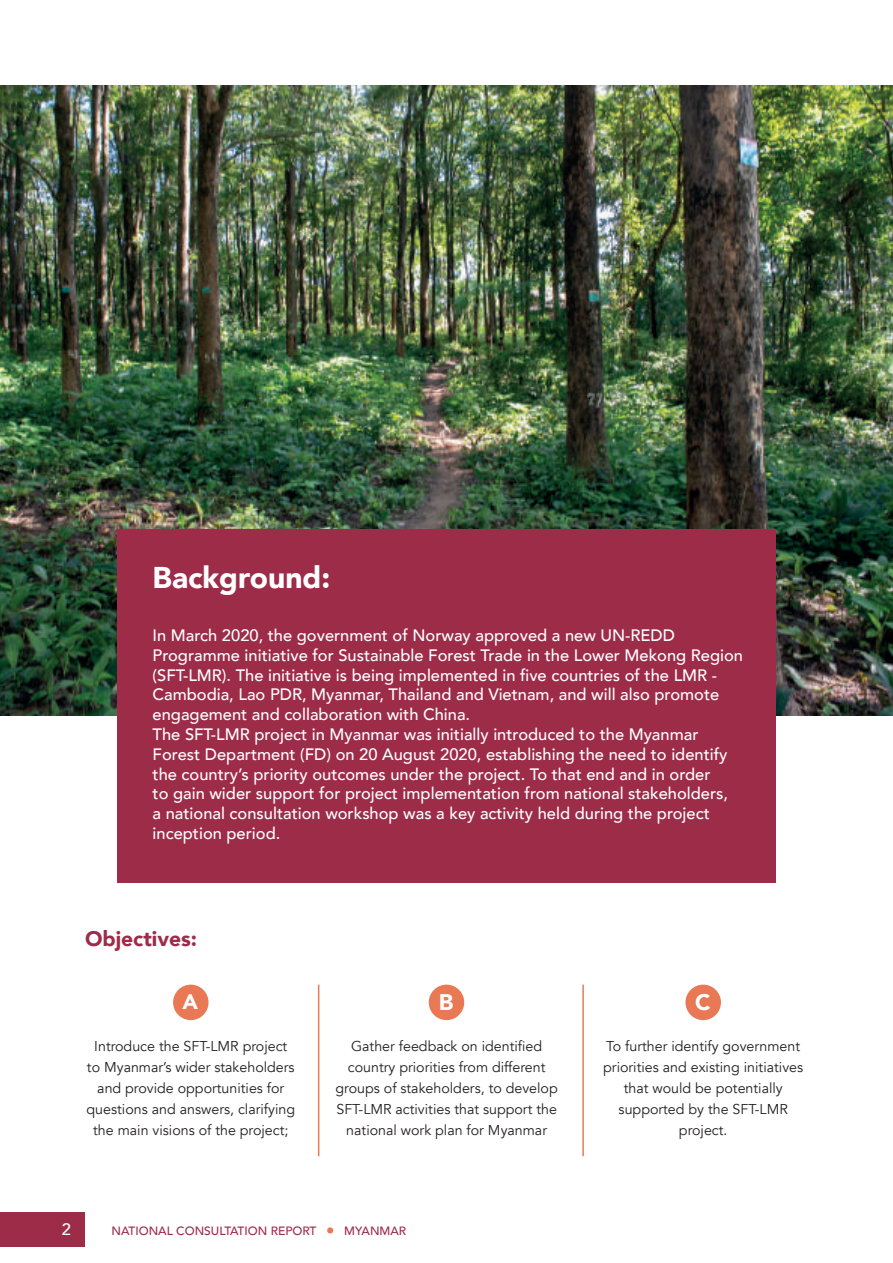
<style>
.page{position:relative;width:893px;height:1263px;background:#fff}
.page>*{position:absolute;margin:0;border:0;box-sizing:border-box;transform-origin:0 0}
.t1{font:900 30px "Avenir";color:#fff}
.t2{font:900 22.5px "Avenir";color:#fff}
.t3{font:900 21px "Avenir";color:#9d2c49}
.t4{font:900 21px "Avenir";color:#fff}
.t5{font:500 16.5px/19.8px "Avenir";color:#fff}
.t6{font:14.25px/21px "Avenir";color:#231f20;text-align:center}
.t7{font:500 12px "Avenir";color:#9d2c49}
</style>
<div class="page">
<div style="left:0;top:1212px;width:85px;height:34px;background:#9d2c49"></div>
<svg style="left:327px;top:1227px;width:6px;height:6px"></svg>
<img style="left:0;top:85px;width:893px;height:630px">
<div style="left:117px;top:530px;width:659px;height:353px;background:#9d2c49"></div>
<div style="left:173px;top:985px;width:36px;height:35px;background:#e97855;border-radius:50%"></div>
<div style="left:429px;top:985px;width:35px;height:35px;background:#e97855;border-radius:50%"></div>
<div style="left:685px;top:985px;width:36px;height:35px;background:#e97855;border-radius:50%"></div>
<hr style="left:318px;top:985px;width:1px;height:171px;background:#e97855">
<hr style="left:582px;top:985px;width:2px;height:171px;background:#e97855">
<h1 class="t1" style="left:153px;top:552px;width:179px">Background:</h1>
<p class="t5" style="left:153px;top:624px;width:592px">In March 2020, the government of Norway approved a new UN-REDD Programme initiative for Sustainable Forest Trade in the Lower Mekong Region (SFT-LMR). The initiative is being implemented in five countries of the LMR - Cambodia, Lao PDR, Myanmar, Thailand and Vietnam, and will also promote engagement and collaboration with China.<br>The SFT-LMR project in Myanmar was initially introduced to the Myanmar Forest Department (FD) on 20 August 2020, establishing the need to identify the country’s priority outcomes under the project. To that end and in order<br>to gain wider support for project implementation from national stakeholders,<br>a national consultation workshop was a key activity held during the project inception period.</p>
<p class="t3" style="left:85px;top:921px;width:114px">Objectives:</p>
<p class="t4" style="left:183px;top:983px;width:17px">A</p>
<h2 class="t2" style="left:439px;top:983px;width:16px">B</h2>
<h2 class="t2" style="left:695px;top:983px;width:17px">C</h2>
<p class="t6" style="left:87px;top:1036px;width:210px">Introduce the SFT-LMR project to Myanmar’s wider stakeholders and provide opportunities for questions and answers, clarifying the main visions of the project;</p>
<p class="t6" style="left:336px;top:1036px;width:224px">Gather feedback on identified country priorities from different groups of stakeholders, to develop SFT-LMR activities that support the national work plan for Myanmar</p>
<p class="t6" style="left:603px;top:1036px;width:201px">To further identify government priorities and existing initiatives that would be potentially supported by the SFT-LMR project.</p>
<p class="t5" style="left:62px;top:1219px;width:11px">2</p>
<p class="t7" style="left:112px;top:1220px;width:206px">NATIONAL CONSULTATION REPORT</p>
<p class="t7" style="left:344px;top:1220px;width:63px">MYANMAR</p>
</div>
